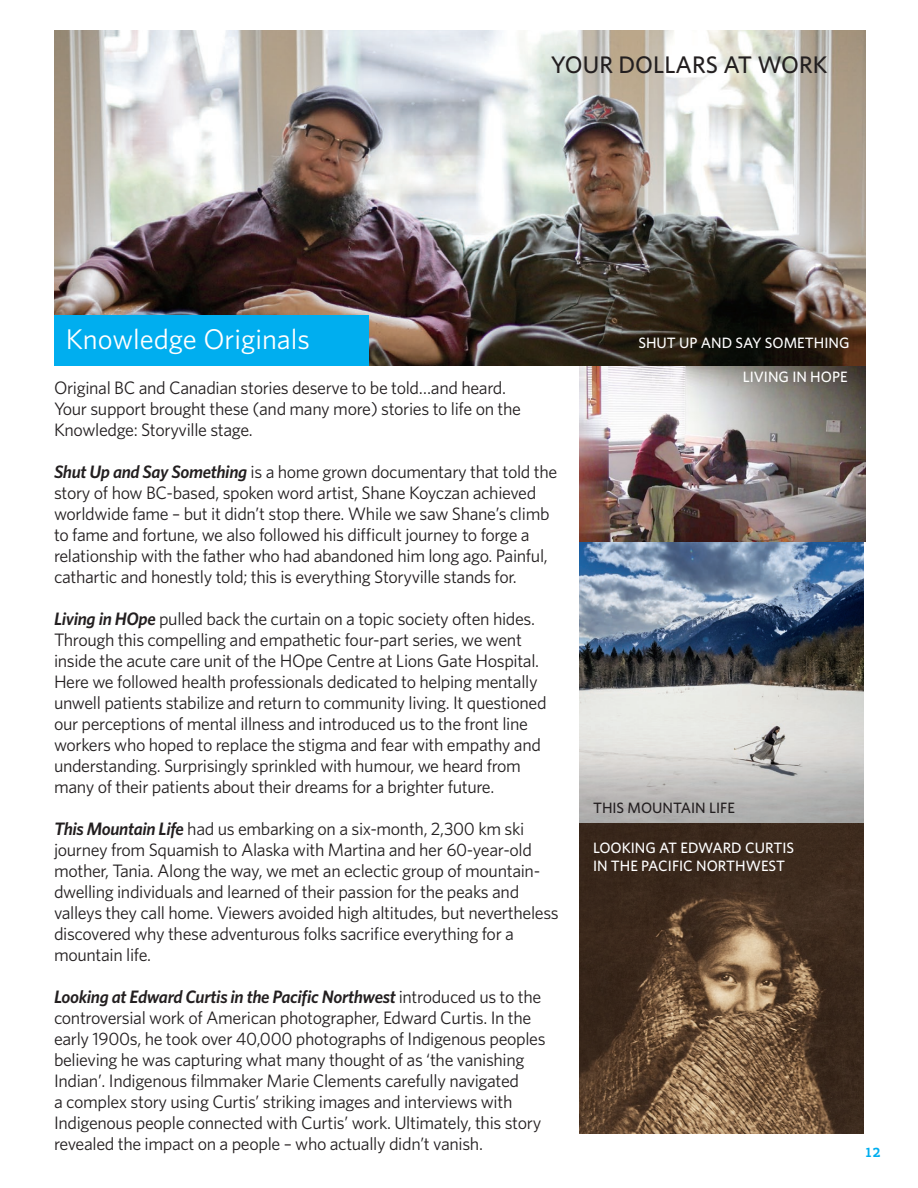
<style>
.page{position:relative;width:918px;height:1188px;background:#fff}
.page>*{position:absolute;margin:0;border:0;box-sizing:border-box;transform-origin:0 0}
.t1{font:28.5px "Whitney";color:#fff}
.t2{font:500 24px "Whitney";color:#231f20}
.t3{font:18px/21px "Whitney";letter-spacing:-.02em;color:#231f20}
.t4{font:500 15px/18px "Whitney";color:#fff}
.t5{font:500 15px "Whitney";color:#231f20}
.t6{font:700 13.5px "Prelo Slab";color:#00aeef}
.s1{font-weight:600;font-style:italic}
</style>
<div class="page">
<img style="left:580px;top:365px;width:285px;height:769px">
<img style="left:54px;top:31px;width:811px;height:334px">
<div style="left:54px;top:315px;width:315px;height:50px;background:#00aeef"></div>
<p class="t2" style="left:551px;top:49px;width:278px">YOUR DOLLARS AT WORK</p>
<p class="t1" style="left:66px;top:320px;width:246px">Knowledge Originals</p>
<p class="t4" style="left:638px;top:334px;width:213px">SHUT UP AND SAY SOMETHING</p>
<p class="t3" style="left:54px;top:377px;width:468px">Original BC and Canadian stories deserve to be told…and heard.<br>Your support brought these (and many more) stories to life on the<br>Knowledge: Storyville stage.</p>
<p class="t3" style="left:54px;top:461px;width:505px"><span class="s1">Shut Up and Say Something</span> is a home grown documentary that told the story of how BC-based, spoken word artist, Shane Koyczan achieved worldwide fame – but it didn’t stop there. While we saw Shane’s climb to fame and fortune, we also followed his difficult journey to forge a relationship with the father who had abandoned him long ago. Painful, cathartic and honestly told; this is everything Storyville stands for.</p>
<p class="t3" style="left:54px;top:608px;width:494px"><span class="s1">Living in HOpe</span> pulled back the curtain on a topic society often hides.<br>Through this compelling and empathetic four-part series, we went inside the acute care unit of the HOpe Centre at Lions Gate Hospital.<br>Here we followed health professionals dedicated to helping mentally unwell patients stabilize and return to community living. It questioned our perceptions of mental illness and introduced us to the front line workers who hoped to replace the stigma and fear with empathy and understanding. Surprisingly sprinkled with humour, we heard from many of their patients about their dreams for a brighter future.</p>
<p class="t3" style="left:54px;top:818px;width:506px"><span class="s1">This Mountain Life</span> had us embarking on a six-month, 2,300 km ski journey from Squamish to Alaska with Martina and her 60-year-old mother, Tania. Along the way, we met an eclectic group of mountain&shy;dwelling individuals and learned of their passion for the peaks and valleys they call home. Viewers avoided high altitudes, but nevertheless discovered why these adventurous folks sacrifice everything for a mountain life.</p>
<p class="t3" style="left:54px;top:986px;width:493px"><span class="s1">Looking at Edward Curtis in the Pacific Northwest</span> introduced us to the controversial work of American photographer, Edward Curtis. In the early 1900s, he took over 40,000 photographs of Indigenous peoples believing he was capturing what many thought of as ‘the vanishing Indian’. Indigenous filmmaker Marie Clements carefully navigated<br>a complex story using Curtis’ striking images and interviews with Indigenous people connected with Curtis’ work. Ultimately, this story revealed the impact on a people – who actually didn’t vanish.</p>
<p class="t4" style="left:743px;top:368px;width:106px">LIVING IN HOPE</p>
<p class="t5" style="left:593px;top:798px;width:143px">THIS MOUNTAIN LIFE</p>
<p class="t4" style="left:593px;top:838px;width:203px">LOOKING AT EDWARD CURTIS<br>IN THE PACIFIC NORTHWEST</p>
<p class="t6" style="left:866px;top:1144px;width:16px">12</p>
</div>
